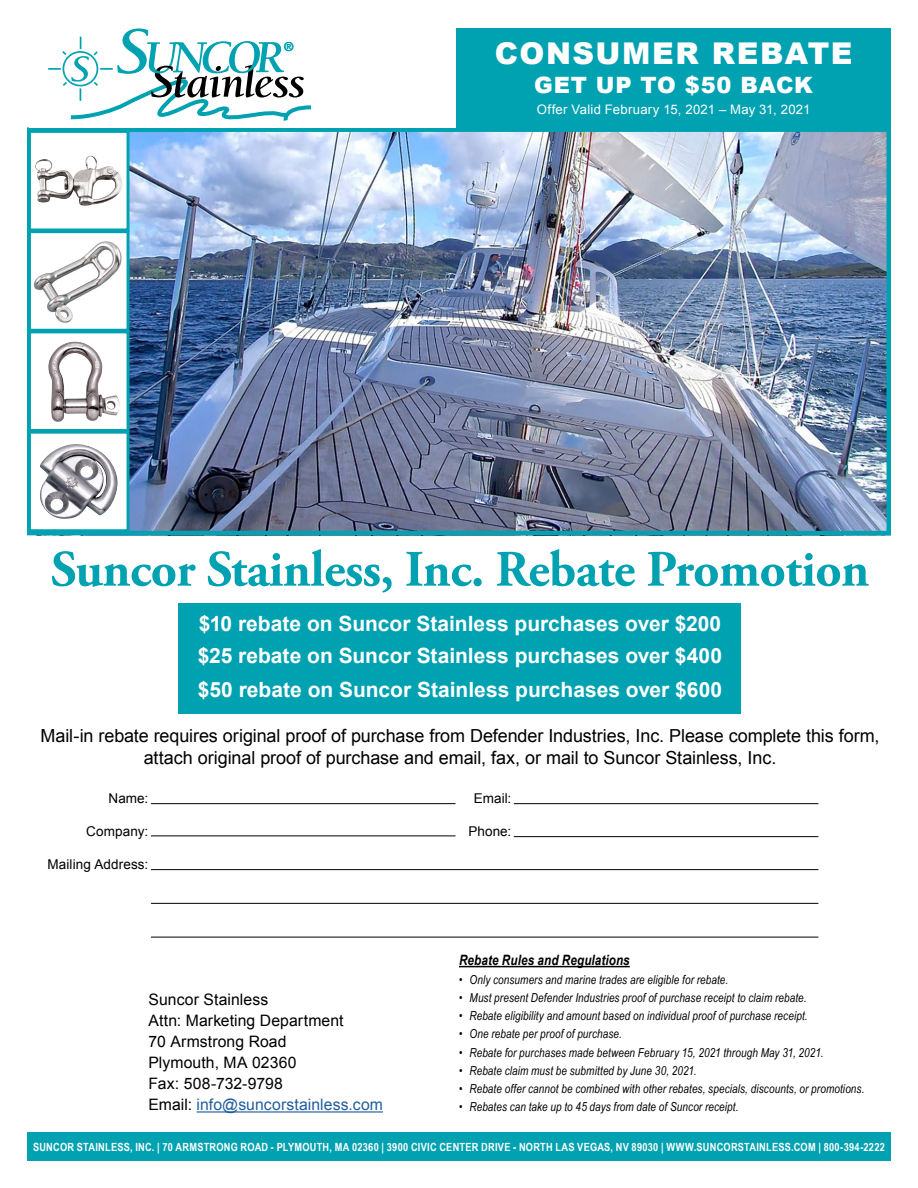
<style>
.page{position:relative;width:918px;height:1188px;background:#fff}
.page>*{position:absolute;margin:0;border:0;box-sizing:border-box;transform-origin:0 0}
.t1{font:700 51px "Adobe Garamond Pro";letter-spacing:-.01em;color:#00a1b1}
.t2{font:900 30px "Arial";letter-spacing:.05em;color:#fff}
.t3{font:900 22.5px "Arial";letter-spacing:.03em;color:#fff}
.t4{font:700 21px/32.8px "Arial";color:#fff;text-align:justify}
.t5{font:18px/21.6px "Arial";letter-spacing:-.005em;color:#000;text-align:center}
.t6{font:15.75px/21px "Arial";letter-spacing:.005em;color:#000}
.t7{font:italic 700 14.25px "Arial Narrow";letter-spacing:.01em;color:#000}
.t8{font:13.5px "Arial";letter-spacing:.005em;color:#000}
.t9{font:13.2px "Arial";letter-spacing:.02em;color:#fff}
.t10{font:700 12.45px "Helvetica Neue";color:#00a1b1;scale:.96 1}
.t11{font:italic 12.3px "Arial Narrow";letter-spacing:.01em;color:#000}
.t12{font:700 11.25px "Arial Narrow";letter-spacing:.025em;color:#fff}
.s1{color:#215e9e}
</style>
<div class="page">
<img style="left:129px;top:132px;width:757px;height:398px">
<div style="left:27px;top:127px;width:864px;height:408px;border:4px solid #00a1b1"></div>
<svg style="left:48px;top:29px;width:263px;height:91px"></svg>
<div style="left:456px;top:28px;width:435px;height:102px;background:#00a1b1"></div>
<div style="left:178px;top:603px;width:562px;height:111px;background:#00a1b1"></div>
<hr style="left:151px;top:803px;width:305px;height:1px;background:#000">
<hr style="left:514px;top:803px;width:304px;height:1px;background:#000">
<hr style="left:151px;top:836px;width:305px;height:1px;background:#000">
<hr style="left:514px;top:836px;width:304px;height:1px;background:#000">
<hr style="left:151px;top:869px;width:667px;height:1px;background:#000">
<hr style="left:151px;top:903px;width:667px;height:1px;background:#000">
<hr style="left:151px;top:937px;width:667px;height:1px;background:#000">
<hr style="left:459px;top:966px;width:171px;height:1px;background:#000">
<hr style="left:197px;top:1111px;width:186px;height:2px;background:#215e9e">
<div style="left:27px;top:1133px;width:864px;height:28px;background:#00a1b1"></div>
<img style="left:35px;top:156px;width:87px;height:50px">
<div style="left:28px;top:130px;width:101px;height:101px;border:3px solid #00a1b1"></div>
<img style="left:33px;top:241px;width:89px;height:82px">
<div style="left:28px;top:230px;width:101px;height:102px;border:3px solid #00a1b1"></div>
<img style="left:48px;top:342px;width:71px;height:80px">
<div style="left:28px;top:330px;width:101px;height:102px;border:3px solid #00a1b1"></div>
<img style="left:40px;top:444px;width:78px;height:75px">
<div style="left:28px;top:431px;width:101px;height:101px;border:3px solid #00a1b1"></div>
<p class="t10" style="left:284px;top:36px;width:11px">®</p>
<h2 class="t2" style="left:495px;top:32px;width:359px">CONSUMER REBATE</h2>
<h3 class="t3" style="left:534px;top:69px;width:280px">GET UP TO $50 BACK</h3>
<p class="t9" style="left:537px;top:101px;width:275px">Offer Valid February 15, 2021 – May 31, 2021</p>
<h1 class="t1" style="left:51px;top:540px;width:820px">Suncor Stainless, Inc. Rebate Promotion</h1>
<h3 class="t4" style="left:198px;top:608px;width:526px">$10 rebate on Suncor Stainless purchases over $200 $25 rebate on Suncor Stainless purchases over $400 $50 rebate on Suncor Stainless purchases over $600</h3>
<h3 class="t5" style="left:40px;top:725px;width:841px">Mail-in rebate requires original proof of purchase from Defender Industries, Inc. Please complete this form, attach original proof of purchase and email, fax, or mail to Suncor Stainless, Inc.</h3>
<p class="t8" style="left:108px;top:789px;width:41px">Name:</p>
<p class="t8" style="left:474px;top:789px;width:39px">Email:</p>
<p class="t8" style="left:86px;top:822px;width:63px">Company:</p>
<p class="t8" style="left:468px;top:822px;width:44px">Phone:</p>
<p class="t8" style="left:48px;top:855px;width:102px">Mailing Address:</p>
<p class="t7" style="left:459px;top:949px;width:172px">Rebate Rules and Regulations</p>
<p class="t11" style="left:459px;top:971px;width:271px">• Only consumers and marine trades are eligible for rebate.</p>
<p class="t11" style="left:459px;top:989px;width:349px">• Must present Defender Industries proof of purchase receipt to claim rebate.</p>
<p class="t11" style="left:459px;top:1007px;width:350px">• Rebate eligibility and amount based on individual proof of purchase receipt.</p>
<p class="t11" style="left:459px;top:1025px;width:164px">• One rebate per proof of purchase.</p>
<p class="t11" style="left:459px;top:1044px;width:366px">• Rebate for purchases made between February 15, 2021 through May 31, 2021.</p>
<p class="t11" style="left:459px;top:1062px;width:239px">• Rebate claim must be submitted by June 30, 2021.</p>
<p class="t11" style="left:459px;top:1080px;width:407px">• Rebate offer cannot be combined with other rebates, specials, discounts, or promotions.</p>
<p class="t11" style="left:459px;top:1098px;width:281px">• Rebates can take up to 45 days from date of Suncor receipt.</p>
<p class="t6" style="left:148px;top:989px;width:236px">Suncor Stainless<br>Attn: Marketing Department<br>70 Armstrong Road<br>Plymouth, MA 02360<br>Fax: 508-732-9798<br>Email: <span class="s1">info@suncorstainless.com</span></p>
<p class="t12" style="left:33px;top:1139px;width:853px">SUNCOR STAINLESS, INC. | 70 ARMSTRONG ROAD - PLYMOUTH, MA 02360 | 3900 CIVIC CENTER DRIVE - NORTH LAS VEGAS, NV 89030 | WWW.SUNCORSTAINLESS.COM | 800-394-2222</p>
</div>
